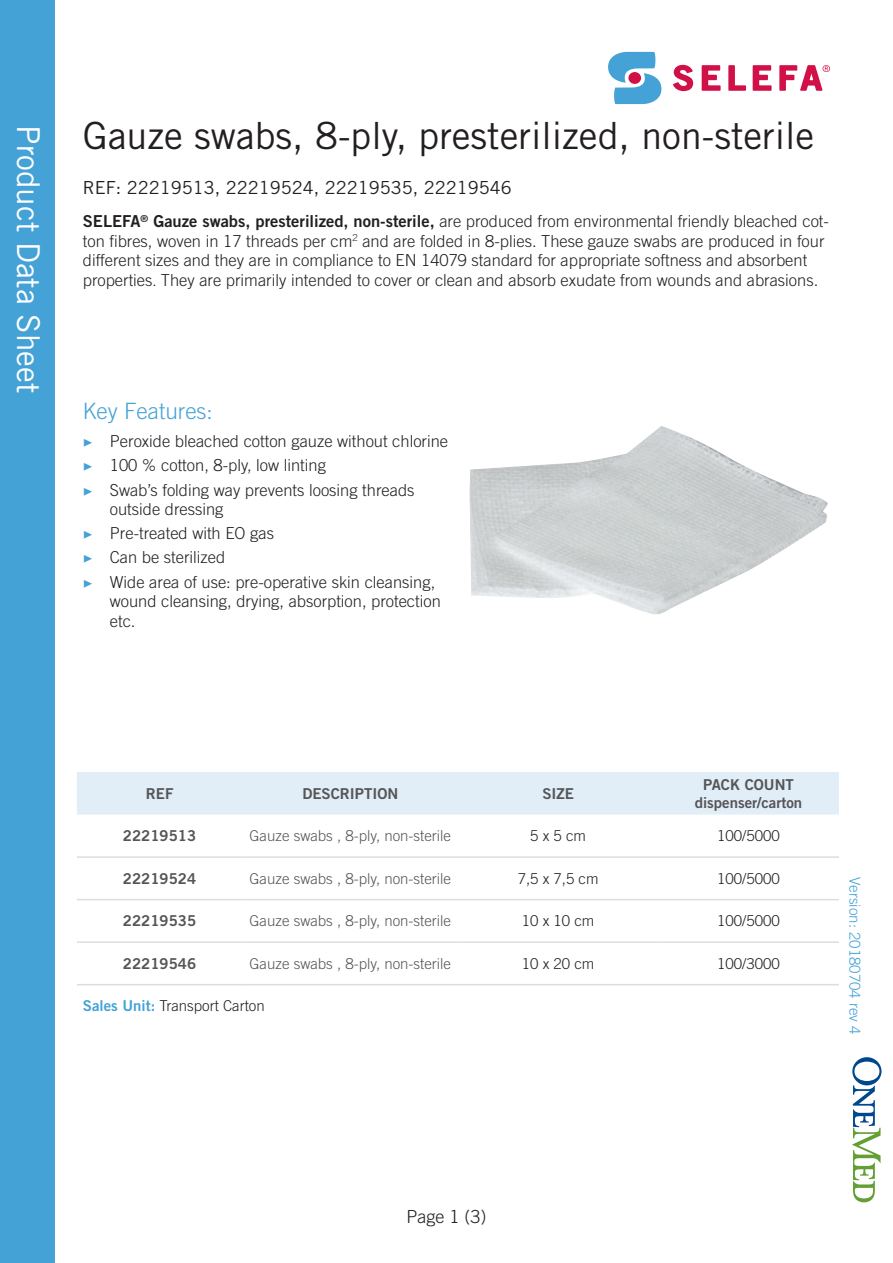
<style>
.page{position:relative;width:893px;height:1263px;background:#fff}
.page>*{position:absolute;margin:0;border:0;box-sizing:border-box;transform-origin:0 0}
.t1{font:500 37.5px "Trade Gothic OT";color:#231f20}
.t2{font:500 31.5px "Trade Gothic OT";color:#fff}
.Styckeformat_3{font:300 22.5px "Trade Gothic OT";color:#44a2d6}
.t3{font:500 18px "Trade Gothic OT";color:#231f20}
.t4{font:300 18px "Trade Gothic OT";color:#231f20}
.t5{font:300 16.5px/19.5px "Trade Gothic OT";color:#231f20}
.t6{font:300 15px "Trade Gothic OT";color:#545557}
.t7{font:300 15px "Trade Gothic OT";color:#231f20}
.t8{font:700 15px "Trade Gothic OT";color:#545557}
.t9{font:300 15px "Trade Gothic OT";color:#44a2d6}
.s1{font-weight:700}
.s2{font-size:15px}
.s3{font-family:"Minion Pro";font-weight:400;color:#44a2d6}
.s4{font-weight:700;color:#44a2d6}
</style>
<div class="page">
<svg style="left:673px;top:64px;width:21px;height:28px"></svg>
<svg style="left:701px;top:65px;width:20px;height:26px"></svg>
<svg style="left:728px;top:65px;width:44px;height:26px"></svg>
<svg style="left:608px;top:52px;width:53px;height:52px"></svg>
<div style="left:628px;top:72px;width:13px;height:12px;background:#d11048;border-radius:50%"></div>
<svg style="left:779px;top:65px;width:51px;height:26px"></svg>
<div style="left:0;top:0;width:54px;height:1263px;background:#44a2d6"></div>
<div style="left:77px;top:772px;width:762px;height:42px;background:#e1edf7"></div>
<hr style="left:77px;top:856px;width:165px;height:2px;background:#dcdddf">
<hr style="left:242px;top:856px;width:216px;height:2px;background:#dcdddf">
<hr style="left:458px;top:856px;width:200px;height:2px;background:#dcdddf">
<hr style="left:658px;top:856px;width:181px;height:2px;background:#dcdddf">
<hr style="left:77px;top:899px;width:165px;height:1px;background:#dcdddf">
<hr style="left:242px;top:899px;width:216px;height:1px;background:#dcdddf">
<hr style="left:458px;top:899px;width:200px;height:1px;background:#dcdddf">
<hr style="left:658px;top:899px;width:181px;height:1px;background:#dcdddf">
<hr style="left:77px;top:941px;width:165px;height:2px;background:#dcdddf">
<hr style="left:242px;top:941px;width:216px;height:2px;background:#dcdddf">
<hr style="left:458px;top:941px;width:200px;height:2px;background:#dcdddf">
<hr style="left:658px;top:941px;width:181px;height:2px;background:#dcdddf">
<hr style="left:77px;top:984px;width:165px;height:1px;background:#dcdddf">
<hr style="left:242px;top:984px;width:216px;height:1px;background:#dcdddf">
<hr style="left:458px;top:984px;width:200px;height:1px;background:#dcdddf">
<hr style="left:658px;top:984px;width:181px;height:1px;background:#dcdddf">
<img style="left:469px;top:426px;width:359px;height:189px">
<svg style="left:852px;top:1057px;width:29px;height:145px"></svg>
<p class="t2" style="left:47px;top:125px;width:269px;rotate:90deg">Product Data Sheet</p>
<p class="t1" style="left:83px;top:113px;width:733px">Gauze swabs, 8-ply, presterilized, non-sterile</p>
<p class="t3" style="left:83px;top:177px;width:430px">REF: 22219513, 22219524, 22219535, 22219546</p>
<p class="t5" style="left:83px;top:211px;width:748px"><span class="s1">SELEFA</span><sup>®</sup> <span class="s1">Gauze swabs, presterilized, non-sterile,</span> are produced from environmental friendly bleached cot&shy;ton fibres, woven in 17 threads per cm<sup>2</sup> and are folded in 8-plies. These gauze swabs are produced in four different sizes and they are in compliance to EN 14079 standard for appropriate softness and absorbent properties<span class="s2">.</span> They are primarily intended to cover or clean and absorb exudate from wounds and abrasions.</p>
<p class="Styckeformat_3" style="left:83px;top:398px;width:132px">Key Features:</p>
<p class="t5" style="left:83px;top:432px;width:367px"><span class="s3">▶</span> Peroxide bleached cotton gauze without chlorine</p>
<p class="t5" style="left:83px;top:456px;width:245px"><span class="s3">▶</span> 100 % cotton, 8-ply, low linting</p>
<p class="t5" style="left:110px;top:479px;width:306px;text-indent:-27px"><span class="s3">▶</span> Swab’s folding way prevents loosing threads outside dressing</p>
<p class="t5" style="left:83px;top:523px;width:193px"><span class="s3">▶</span> Pre-treated with EO gas</p>
<p class="t5" style="left:83px;top:548px;width:144px"><span class="s3">▶</span> Can be sterilized</p>
<p class="t5" style="left:110px;top:571px;width:332px;text-indent:-27px"><span class="s3">▶</span> Wide area of use: pre-operative skin cleansing, wound cleansing, drying, absorption, protection etc.</p>
<p class="t8" style="left:146px;top:784px;width:29px">REF</p>
<p class="t8" style="left:302px;top:784px;width:97px">DESCRIPTION</p>
<p class="t8" style="left:542px;top:784px;width:33px">SIZE</p>
<p class="t8" style="left:703px;top:775px;width:92px">PACK COUNT</p>
<p class="t8" style="left:695px;top:793px;width:109px">dispenser/carton</p>
<p class="t8" style="left:123px;top:826px;width:75px">22219513</p>
<p class="t6" style="left:250px;top:827px;width:203px">Gauze swabs , 8-ply, non-sterile</p>
<p class="t7" style="left:530px;top:827px;width:57px">5 x 5 cm</p>
<p class="t7" style="left:717px;top:827px;width:64px">100/5000</p>
<p class="t8" style="left:123px;top:869px;width:75px">22219524</p>
<p class="t6" style="left:250px;top:869px;width:203px">Gauze swabs , 8-ply, non-sterile</p>
<p class="t7" style="left:518px;top:869px;width:82px">7,5 x 7,5 cm</p>
<p class="t7" style="left:717px;top:869px;width:64px">100/5000</p>
<p class="t8" style="left:123px;top:912px;width:75px">22219535</p>
<p class="t6" style="left:250px;top:912px;width:203px">Gauze swabs , 8-ply, non-sterile</p>
<p class="t7" style="left:522px;top:912px;width:74px">10 x 10 cm</p>
<p class="t7" style="left:717px;top:912px;width:64px">100/5000</p>
<p class="t8" style="left:123px;top:954px;width:75px">22219546</p>
<p class="t6" style="left:250px;top:954px;width:203px">Gauze swabs , 8-ply, non-sterile</p>
<p class="t7" style="left:522px;top:954px;width:74px">10 x 20 cm</p>
<p class="t7" style="left:717px;top:954px;width:64px">100/3000</p>
<p class="t7" style="left:83px;top:997px;width:183px"><span class="s4">Sales Unit:</span> Transport Carton</p>
<p class="t9" style="left:864px;top:877px;width:159px;rotate:90deg">Version: 20180704 rev 4</p>
<p class="t4" style="left:406px;top:1206px;width:82px">Page 1 (3)</p>
</div>
